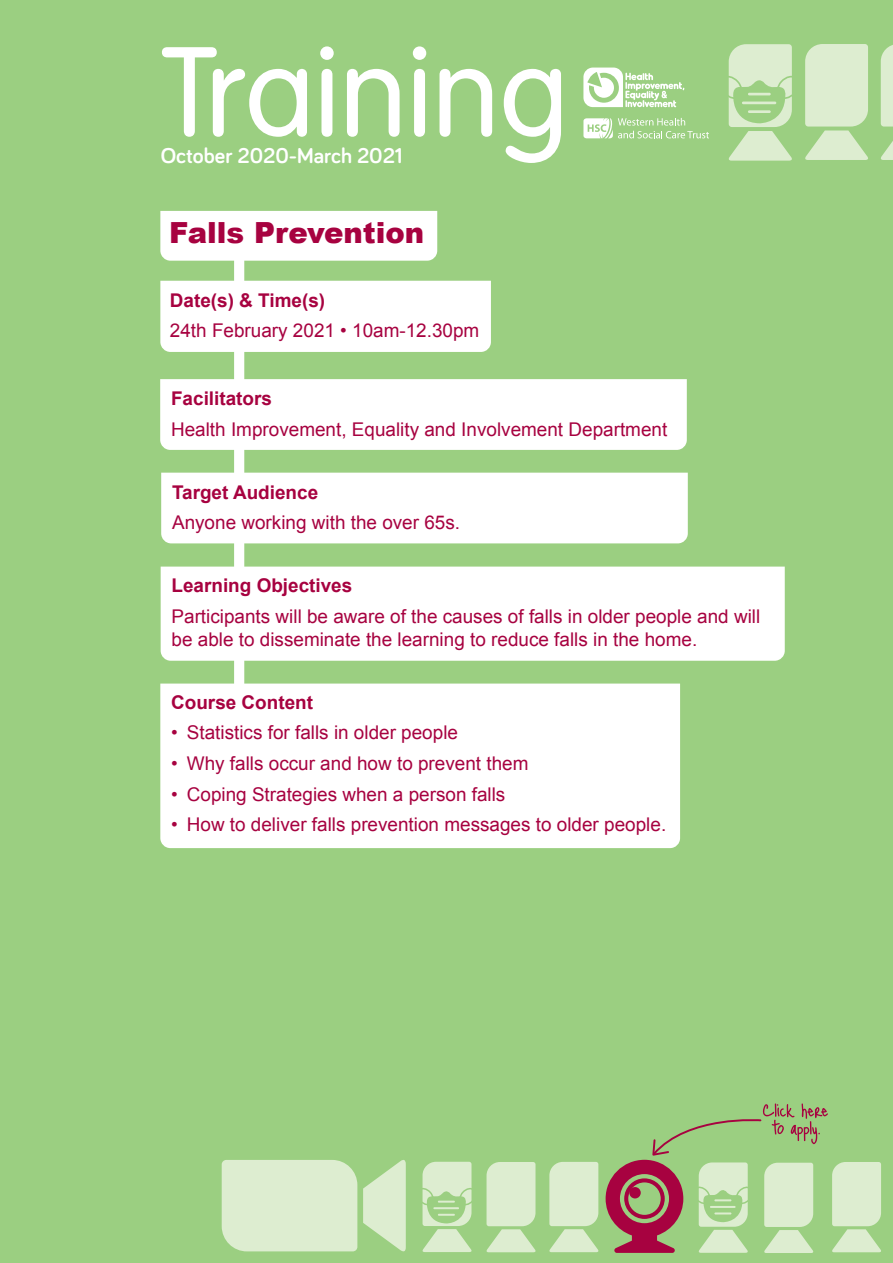
<style>
.page{position:relative;width:893px;height:1263px;background:#9bcf81}
.page>*{position:absolute;margin:0;border:0;box-sizing:border-box;transform-origin:0 0}
.t1{font:300 124.8px "VAG Rounded";color:#fff}
.t2{font:900 29.1px "Arial";color:#a70240}
.t3{font:700 22.05px "Bariol";color:#fff}
.t4{font:18.9px/22.6px "Arial";color:#a70240}
.t5{font:700 18.9px "Arial";color:#a70240}
</style>
<div class="page">
<div style="left:234px;top:256px;width:10px;height:478px;background:#fff"></div>
<svg style="left:583px;top:68px;width:101px;height:39px"></svg>
<svg style="left:583px;top:118px;width:126px;height:20px"></svg>
<svg style="left:486px;top:1162px;width:50px;height:90px;background:#d3e8c4"></svg>
<svg style="left:549px;top:1162px;width:50px;height:90px;background:#d3e8c4"></svg>
<div style="left:222px;top:1160px;width:135px;height:91px;background:#ddedd0"></div>
<svg style="left:363px;top:1160px;width:43px;height:92px"></svg>
<svg style="left:728px;top:44px;width:140px;height:117px"></svg>
<svg style="left:422px;top:1162px;width:50px;height:90px"></svg>
<div style="left:160px;top:211px;width:277px;height:50px;background:#fff"></div>
<div style="left:160px;top:281px;width:331px;height:71px;background:#fff"></div>
<div style="left:160px;top:379px;width:527px;height:71px;background:#fff"></div>
<div style="left:161px;top:567px;width:624px;height:94px;background:#fff"></div>
<div style="left:160px;top:683px;width:520px;height:165px;background:#fff"></div>
<svg style="left:606px;top:1103px;width:275px;height:150px"></svg>
<div style="left:161px;top:473px;width:527px;height:70px;background:#fff"></div>
<svg style="left:880px;top:45px;width:13px;height:115px"></svg>
<h1 class="t1" style="left:162px;top:21px;width:409px">Training</h1>
<p class="t3" style="left:161px;top:140px;width:243px">October 2020-March 2021</p>
<h2 class="t2" style="left:169px;top:212px;width:257px">Falls Prevention</h2>
<p class="t5" style="left:170px;top:288px;width:157px">Date(s) &amp; Time(s)</p>
<p class="t4" style="left:170px;top:320px;width:311px">24th February 2021 • 10am-12.30pm</p>
<p class="t5" style="left:171px;top:386px;width:102px">Facilitators</p>
<p class="t4" style="left:171px;top:418px;width:498px">Health Improvement, Equality and Involvement Department</p>
<p class="t5" style="left:172px;top:479px;width:148px">Target Audience</p>
<p class="t4" style="left:172px;top:511px;width:290px">Anyone working with the over 65s.</p>
<p class="t5" style="left:172px;top:573px;width:182px">Learning Objectives</p>
<p class="t4" style="left:172px;top:605px;width:590px">Participants will be aware of the causes of falls in older people and will be able to disseminate the learning to reduce falls in the home.</p>
<p class="t5" style="left:171px;top:690px;width:143px">Course Content</p>
<p class="t4" style="left:171px;top:722px;width:288px">• Statistics for falls in older people</p>
<p class="t4" style="left:171px;top:752px;width:359px">• Why falls occur and how to prevent them</p>
<p class="t4" style="left:171px;top:783px;width:336px">• Coping Strategies when a person falls</p>
<p class="t4" style="left:171px;top:813px;width:497px">• How to deliver falls prevention messages to older people.</p>
</div>
